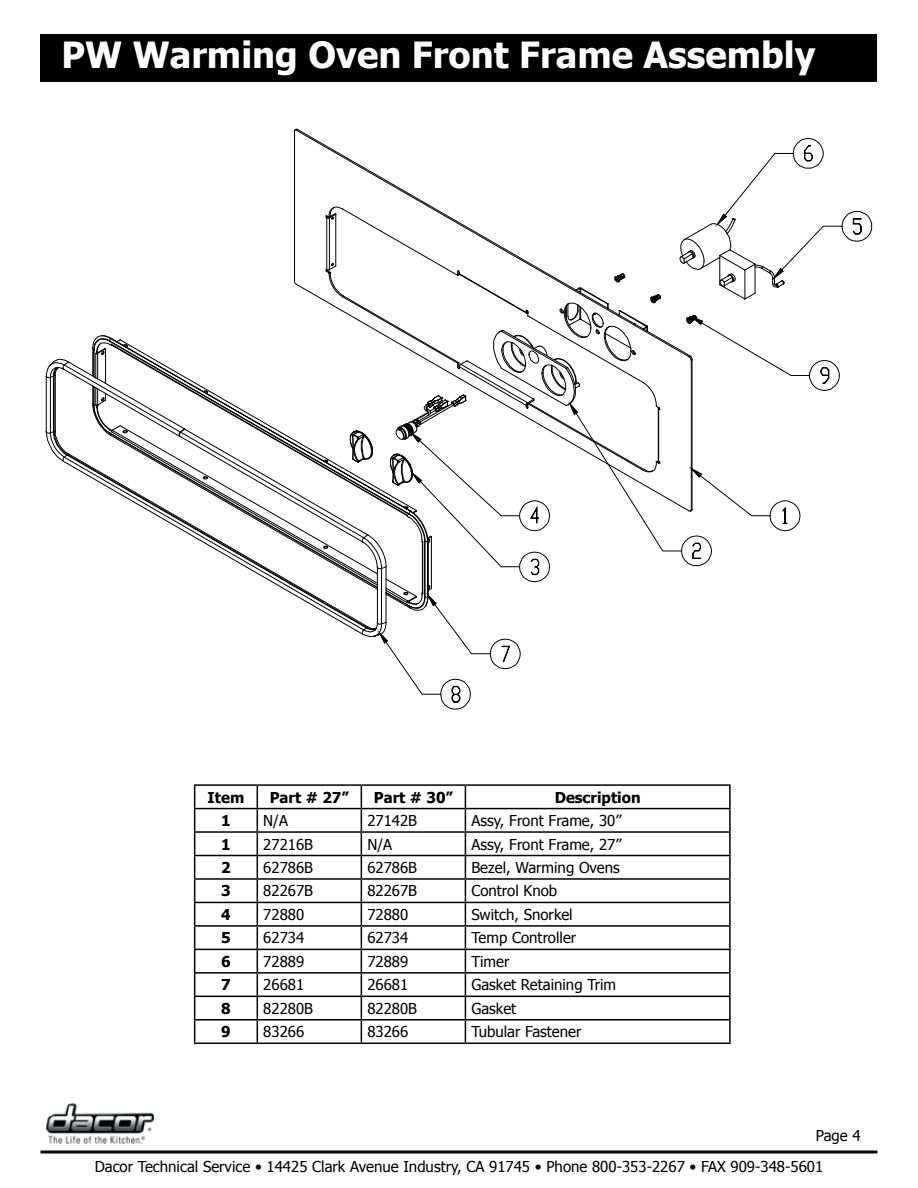
<style>
.page{position:relative;width:918px;height:1188px;background:#fff}
.page>*{position:absolute;margin:0;border:0;box-sizing:border-box;transform-origin:0 0}
.t1{font:700 36px "Tahoma";color:#fff}
.t2{font:15px "Tahoma";color:#000}
.t3{font:700 15px "Tahoma";color:#000}
</style>
<div class="page">
<svg style="left:40px;top:1150px;width:838px;height:4px;background:#3f3f3f"></svg>
<img style="left:46px;top:1103px;width:108px;height:41px">
<div style="left:40px;top:34px;width:838px;height:48px;background:#000"></div>
<hr style="left:294px;top:131px;width:1px;height:150px;background:#000">
<svg style="left:294px;top:128px;width:5px;height:4px"></svg>
<svg style="left:45px;top:138px;width:827px;height:572px"></svg>
<hr style="left:194px;top:784px;width:63px;height:2px;background:#000">
<hr style="left:257px;top:784px;width:104px;height:2px;background:#000">
<hr style="left:361px;top:784px;width:104px;height:2px;background:#000">
<hr style="left:465px;top:784px;width:266px;height:2px;background:#000">
<hr style="left:729px;top:786px;width:2px;height:22px;background:#000">
<hr style="left:194px;top:808px;width:63px;height:1px;background:#000">
<hr style="left:257px;top:808px;width:104px;height:1px;background:#000">
<hr style="left:361px;top:808px;width:104px;height:1px;background:#000">
<hr style="left:465px;top:808px;width:266px;height:1px;background:#000">
<hr style="left:729px;top:809px;width:2px;height:22px;background:#000">
<hr style="left:194px;top:831px;width:63px;height:2px;background:#000">
<hr style="left:257px;top:831px;width:104px;height:2px;background:#000">
<hr style="left:361px;top:831px;width:104px;height:2px;background:#000">
<hr style="left:465px;top:831px;width:266px;height:2px;background:#000">
<hr style="left:729px;top:833px;width:2px;height:22px;background:#000">
<hr style="left:194px;top:855px;width:63px;height:1px;background:#000">
<hr style="left:257px;top:855px;width:104px;height:1px;background:#000">
<hr style="left:361px;top:855px;width:104px;height:1px;background:#000">
<hr style="left:465px;top:855px;width:266px;height:1px;background:#000">
<hr style="left:729px;top:856px;width:2px;height:22px;background:#000">
<hr style="left:194px;top:878px;width:63px;height:2px;background:#000">
<hr style="left:257px;top:878px;width:104px;height:2px;background:#000">
<hr style="left:361px;top:878px;width:104px;height:2px;background:#000">
<hr style="left:465px;top:878px;width:266px;height:2px;background:#000">
<hr style="left:729px;top:880px;width:2px;height:22px;background:#000">
<hr style="left:194px;top:902px;width:63px;height:1px;background:#000">
<hr style="left:257px;top:902px;width:104px;height:1px;background:#000">
<hr style="left:361px;top:902px;width:104px;height:1px;background:#000">
<hr style="left:465px;top:902px;width:266px;height:1px;background:#000">
<hr style="left:729px;top:903px;width:2px;height:22px;background:#000">
<hr style="left:194px;top:925px;width:63px;height:2px;background:#000">
<hr style="left:257px;top:925px;width:104px;height:2px;background:#000">
<hr style="left:361px;top:925px;width:104px;height:2px;background:#000">
<hr style="left:465px;top:925px;width:266px;height:2px;background:#000">
<hr style="left:729px;top:927px;width:2px;height:22px;background:#000">
<hr style="left:194px;top:949px;width:63px;height:1px;background:#000">
<hr style="left:257px;top:949px;width:104px;height:1px;background:#000">
<hr style="left:361px;top:949px;width:104px;height:1px;background:#000">
<hr style="left:465px;top:949px;width:266px;height:1px;background:#000">
<hr style="left:729px;top:950px;width:2px;height:22px;background:#000">
<hr style="left:194px;top:972px;width:63px;height:2px;background:#000">
<hr style="left:257px;top:972px;width:104px;height:2px;background:#000">
<hr style="left:361px;top:972px;width:104px;height:2px;background:#000">
<hr style="left:465px;top:972px;width:266px;height:2px;background:#000">
<hr style="left:729px;top:974px;width:2px;height:22px;background:#000">
<hr style="left:194px;top:996px;width:63px;height:1px;background:#000">
<hr style="left:257px;top:996px;width:104px;height:1px;background:#000">
<hr style="left:361px;top:996px;width:104px;height:1px;background:#000">
<hr style="left:465px;top:996px;width:266px;height:1px;background:#000">
<hr style="left:729px;top:997px;width:2px;height:22px;background:#000">
<hr style="left:194px;top:1019px;width:63px;height:2px;background:#000">
<svg style="left:194px;top:786px;width:1px;height:257px"></svg>
<hr style="left:257px;top:1019px;width:104px;height:2px;background:#000">
<svg style="left:257px;top:786px;width:1px;height:257px"></svg>
<hr style="left:361px;top:1019px;width:104px;height:2px;background:#000">
<svg style="left:361px;top:786px;width:1px;height:257px"></svg>
<hr style="left:465px;top:1019px;width:266px;height:2px;background:#000">
<svg style="left:465px;top:786px;width:1px;height:257px"></svg>
<hr style="left:729px;top:1021px;width:2px;height:22px;background:#000">
<hr style="left:194px;top:1043px;width:63px;height:1px;background:#000">
<hr style="left:257px;top:1043px;width:104px;height:1px;background:#000">
<hr style="left:361px;top:1043px;width:104px;height:1px;background:#000">
<hr style="left:465px;top:1043px;width:266px;height:1px;background:#000">
<h1 class="t1" style="left:62px;top:30px;width:755px">PW Warming Oven Front Frame Assembly</h1>
<p class="t3" style="left:208px;top:787px;width:38px">Item</p>
<p class="t3" style="left:270px;top:787px;width:81px">Part # 27”</p>
<p class="t3" style="left:374px;top:787px;width:81px">Part # 30”</p>
<p class="t3" style="left:555px;top:787px;width:87px">Description</p>
<p class="t3" style="left:221px;top:810px;width:11px">1</p>
<p class="t2" style="left:263px;top:811px;width:26px">N/A</p>
<p class="t2" style="left:367px;top:811px;width:51px">27142B</p>
<p class="t2" style="left:471px;top:811px;width:152px">Assy, Front Frame, 30”</p>
<p class="t3" style="left:221px;top:834px;width:11px">1</p>
<p class="t2" style="left:263px;top:834px;width:51px">27216B</p>
<p class="t2" style="left:367px;top:834px;width:26px">N/A</p>
<p class="t2" style="left:471px;top:834px;width:152px">Assy, Front Frame, 27”</p>
<p class="t3" style="left:221px;top:857px;width:11px">2</p>
<p class="t2" style="left:263px;top:857px;width:51px">62786B</p>
<p class="t2" style="left:367px;top:857px;width:51px">62786B</p>
<p class="t2" style="left:471px;top:857px;width:150px">Bezel, Warming Ovens</p>
<p class="t3" style="left:221px;top:880px;width:11px">3</p>
<p class="t2" style="left:263px;top:881px;width:51px">82267B</p>
<p class="t2" style="left:367px;top:881px;width:51px">82267B</p>
<p class="t2" style="left:471px;top:881px;width:87px">Control Knob</p>
<p class="t3" style="left:221px;top:904px;width:11px">4</p>
<p class="t2" style="left:263px;top:904px;width:42px">72880</p>
<p class="t2" style="left:367px;top:904px;width:42px">72880</p>
<p class="t2" style="left:471px;top:904px;width:103px">Switch, Snorkel</p>
<p class="t3" style="left:221px;top:927px;width:11px">5</p>
<p class="t2" style="left:263px;top:928px;width:42px">62734</p>
<p class="t2" style="left:367px;top:928px;width:42px">62734</p>
<p class="t2" style="left:471px;top:928px;width:106px">Temp Controller</p>
<p class="t3" style="left:221px;top:951px;width:11px">6</p>
<p class="t2" style="left:263px;top:951px;width:42px">72889</p>
<p class="t2" style="left:367px;top:951px;width:42px">72889</p>
<p class="t2" style="left:471px;top:951px;width:40px">Timer</p>
<p class="t3" style="left:221px;top:974px;width:11px">7</p>
<p class="t2" style="left:263px;top:975px;width:42px">26681</p>
<p class="t2" style="left:367px;top:975px;width:42px">26681</p>
<p class="t2" style="left:471px;top:975px;width:146px">Gasket Retaining Trim</p>
<p class="t3" style="left:221px;top:998px;width:11px">8</p>
<p class="t2" style="left:263px;top:998px;width:51px">82280B</p>
<p class="t2" style="left:367px;top:998px;width:51px">82280B</p>
<p class="t2" style="left:471px;top:998px;width:46px">Gasket</p>
<p class="t3" style="left:221px;top:1021px;width:11px">9</p>
<p class="t2" style="left:263px;top:1022px;width:42px">83266</p>
<p class="t2" style="left:367px;top:1022px;width:42px">83266</p>
<p class="t2" style="left:471px;top:1022px;width:112px">Tubular Fastener</p>
<p class="t2" style="left:816px;top:1126px;width:33px">Page</p>
<p class="t2" style="left:95px;top:1157px;width:730px">Dacor Technical Service • 14425 Clark Avenue Industry, CA 91745 • Phone 800-353-2267 • FAX 909-348-5601</p>
</div>
